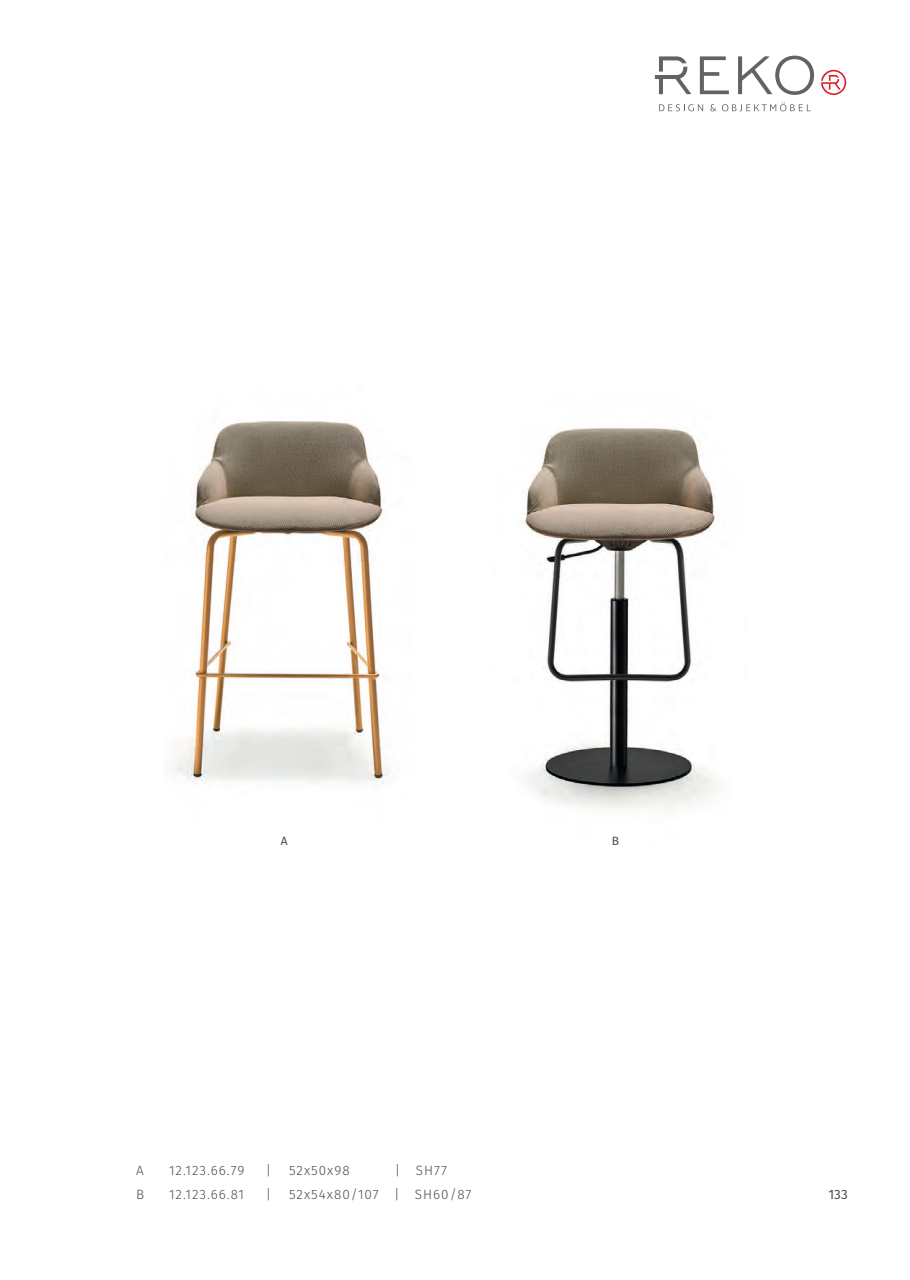
<style>
.page{position:relative;width:910px;height:1280px;background:#fff}
.page>*{position:absolute;margin:0;border:0;box-sizing:border-box;transform-origin:0 0}
.t1{font:300 13.5px "Fira Sans";letter-spacing:.075em;color:#4b4c4d}
.t2{font:13.5px "Fira Sans";color:#4b4c4d}
.t3{font:12px "Fira Sans";color:#4b4c4d}
</style>
<div class="page">
<svg style="left:659px;top:104px;width:44px;height:7px"></svg>
<svg style="left:710px;top:104px;width:6px;height:7px"></svg>
<svg style="left:722px;top:102px;width:89px;height:10px"></svg>
<svg style="left:655px;top:56px;width:36px;height:38px"></svg>
<svg style="left:700px;top:56px;width:29px;height:38px"></svg>
<svg style="left:738px;top:56px;width:76px;height:39px"></svg>
<svg style="left:821px;top:70px;width:25px;height:25px"></svg>
<img style="left:523px;top:427px;width:192px;height:384px">
<img style="left:172px;top:421px;width:219px;height:367px">
<p class="t3" style="left:281px;top:831px;width:8px">A</p>
<p class="t3" style="left:612px;top:831px;width:9px">B</p>
<p class="t1" style="left:136px;top:1160px;width:9px">A</p>
<p class="t1" style="left:169px;top:1160px;width:77px">12.123.66.79</p>
<p class="t1" style="left:266px;top:1160px;width:7px">|</p>
<p class="t1" style="left:289px;top:1160px;width:62px">52x50x98</p>
<p class="t1" style="left:395px;top:1160px;width:54px">| SH77</p>
<p class="t1" style="left:136px;top:1184px;width:10px">B</p>
<p class="t1" style="left:169px;top:1184px;width:77px">12.123.66.81</p>
<p class="t1" style="left:266px;top:1184px;width:7px">|</p>
<p class="t1" style="left:289px;top:1184px;width:184px">52x54x80/107 | SH60/87</p>
<p class="t2" style="left:828px;top:1184px;width:21px">133</p>
</div>
